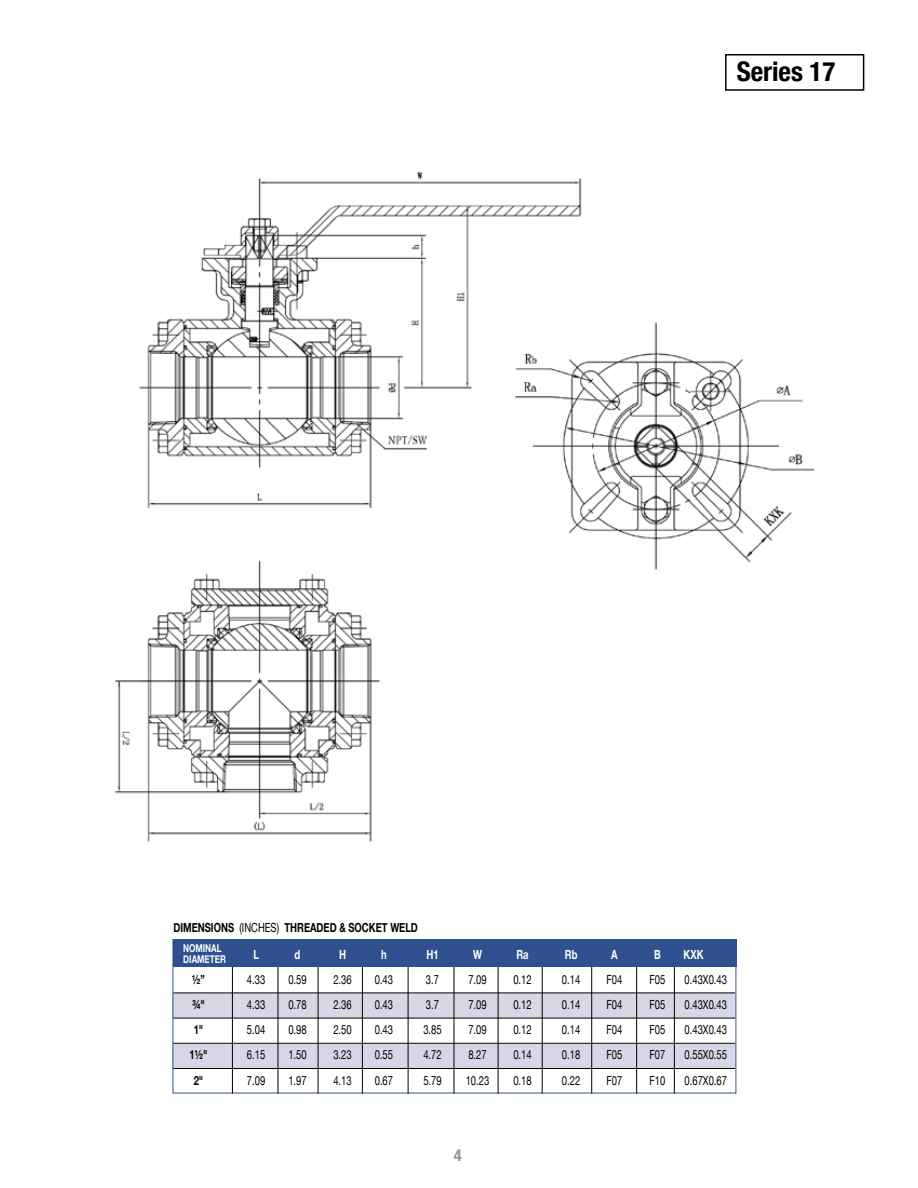
<style>
.page{position:relative;width:918px;height:1188px;background:#fff}
.page>*{position:absolute;margin:0;border:0;box-sizing:border-box;transform-origin:0 0}
.t1{font:700 condensed 27px "Helvetica Neue";color:#000}
.t2{font:700 condensed 16.5px "Helvetica Neue";color:#919396}
.t3{font:12.6px "Helvetica Neue";color:#000;scale:.75 1}
.t4{font:700 12.6px/27px "Helvetica Neue";color:#000;scale:.75 1}
.t5{font:700 12.6px "Helvetica Neue";color:#fff;scale:.75 1}
.t6{font:700 10.8px/10.8px "Helvetica Neue";color:#fff;scale:.75 1}
.s1{font-weight:400}
.s2{color:#fff}
</style>
<div class="page">
<div style="left:172px;top:993px;width:564px;height:25px;background:#d7d7e6"></div>
<div style="left:172px;top:1044px;width:564px;height:25px;background:#d7d7e6"></div>
<hr style="left:232px;top:967px;width:1px;height:127px;background:#000">
<hr style="left:278px;top:967px;width:1px;height:127px;background:#000">
<hr style="left:318px;top:967px;width:1px;height:127px;background:#000">
<hr style="left:362px;top:967px;width:1px;height:127px;background:#000">
<hr style="left:408px;top:967px;width:1px;height:127px;background:#000">
<hr style="left:454px;top:967px;width:1px;height:127px;background:#000">
<hr style="left:498px;top:967px;width:1px;height:127px;background:#000">
<hr style="left:542px;top:967px;width:1px;height:127px;background:#000">
<hr style="left:591px;top:967px;width:1px;height:127px;background:#000">
<hr style="left:636px;top:967px;width:1px;height:127px;background:#000">
<hr style="left:674px;top:967px;width:1px;height:127px;background:#000">
<div style="left:173px;top:940px;width:563px;height:27px;background:#30518f"></div>
<hr style="left:173px;top:992px;width:562px;height:1px;background:#000">
<hr style="left:173px;top:1018px;width:562px;height:1px;background:#000">
<hr style="left:173px;top:1043px;width:562px;height:1px;background:#000">
<hr style="left:173px;top:1068px;width:562px;height:1px;background:#000">
<div style="left:725px;top:54px;width:139px;height:37px;border:2px solid #000"></div>
<img style="left:114px;top:171px;width:701px;height:671px">
<h1 class="t1" style="left:737px;top:49px;width:100px">Series 17</h1>
<p class="t4" style="left:253px;top:914px;width:221px;text-indent:-80px">DIMENSIONS <span class="s1">(INCHES)</span> THREADED &amp; SOCKET WELD<br><span class="s2">L</span></p>
<p class="t6" style="left:183px;top:944px;width:58px">NOMINAL<br>DIAMETER</p>
<p class="t5" style="left:295px;top:944px;width:9px">d</p>
<p class="t5" style="left:339px;top:944px;width:11px">H</p>
<p class="t5" style="left:381px;top:944px;width:9px">h</p>
<p class="t5" style="left:426px;top:944px;width:18px">H1</p>
<p class="t5" style="left:473px;top:944px;width:13px">W</p>
<p class="t5" style="left:516px;top:944px;width:18px">Ra</p>
<p class="t5" style="left:565px;top:944px;width:18px">Rb</p>
<p class="t5" style="left:611px;top:944px;width:10px">A</p>
<p class="t5" style="left:654px;top:944px;width:10px">B</p>
<p class="t5" style="left:684px;top:944px;width:28px">KXK</p>
<p class="t4" style="left:192px;top:966px;width:19px">½”</p>
<p class="t3" style="left:247px;top:970px;width:26px">4.33</p>
<p class="t3" style="left:288px;top:970px;width:26px">0.59</p>
<p class="t3" style="left:333px;top:970px;width:26px">2.36</p>
<p class="t3" style="left:375px;top:970px;width:26px">0.43</p>
<p class="t3" style="left:426px;top:970px;width:19px">3.7</p>
<p class="t3" style="left:468px;top:970px;width:26px">7.09</p>
<p class="t3" style="left:513px;top:970px;width:26px">0.12</p>
<p class="t3" style="left:562px;top:970px;width:26px">0.14</p>
<p class="t3" style="left:606px;top:970px;width:23px">F04</p>
<p class="t3" style="left:650px;top:970px;width:23px">F05</p>
<p class="t3" style="left:685px;top:970px;width:58px">0.43X0.43</p>
<p class="t4" style="left:192px;top:991px;width:19px">¾"</p>
<p class="t3" style="left:247px;top:996px;width:26px">4.33</p>
<p class="t3" style="left:288px;top:996px;width:26px">0.78</p>
<p class="t3" style="left:333px;top:996px;width:26px">2.36</p>
<p class="t3" style="left:375px;top:996px;width:26px">0.43</p>
<p class="t3" style="left:426px;top:996px;width:19px">3.7</p>
<p class="t3" style="left:468px;top:996px;width:26px">7.09</p>
<p class="t3" style="left:513px;top:996px;width:26px">0.12</p>
<p class="t3" style="left:562px;top:996px;width:26px">0.14</p>
<p class="t3" style="left:606px;top:996px;width:23px">F04</p>
<p class="t3" style="left:650px;top:996px;width:23px">F05</p>
<p class="t3" style="left:685px;top:996px;width:58px">0.43X0.43</p>
<p class="t4" style="left:194px;top:1017px;width:14px">1"</p>
<p class="t3" style="left:247px;top:1021px;width:26px">5.04</p>
<p class="t3" style="left:288px;top:1021px;width:26px">0.98</p>
<p class="t3" style="left:333px;top:1021px;width:26px">2.50</p>
<p class="t3" style="left:375px;top:1021px;width:26px">0.43</p>
<p class="t3" style="left:423px;top:1021px;width:26px">3.85</p>
<p class="t3" style="left:468px;top:1021px;width:26px">7.09</p>
<p class="t3" style="left:513px;top:1021px;width:26px">0.12</p>
<p class="t3" style="left:562px;top:1021px;width:26px">0.14</p>
<p class="t3" style="left:606px;top:1021px;width:23px">F04</p>
<p class="t3" style="left:650px;top:1021px;width:23px">F05</p>
<p class="t3" style="left:685px;top:1021px;width:58px">0.43X0.43</p>
<p class="t4" style="left:190px;top:1042px;width:26px">1½"</p>
<p class="t3" style="left:247px;top:1046px;width:26px">6.15</p>
<p class="t3" style="left:288px;top:1046px;width:26px">1.50</p>
<p class="t3" style="left:333px;top:1046px;width:26px">3.23</p>
<p class="t3" style="left:375px;top:1046px;width:26px">0.55</p>
<p class="t3" style="left:423px;top:1046px;width:26px">4.72</p>
<p class="t3" style="left:468px;top:1046px;width:26px">8.27</p>
<p class="t3" style="left:513px;top:1046px;width:26px">0.14</p>
<p class="t3" style="left:562px;top:1046px;width:26px">0.18</p>
<p class="t3" style="left:606px;top:1046px;width:23px">F05</p>
<p class="t3" style="left:650px;top:1046px;width:23px">F07</p>
<p class="t3" style="left:685px;top:1046px;width:58px">0.55X0.55</p>
<p class="t4" style="left:194px;top:1067px;width:14px">2"</p>
<p class="t3" style="left:247px;top:1071px;width:26px">7.09</p>
<p class="t3" style="left:288px;top:1071px;width:26px">1.97</p>
<p class="t3" style="left:333px;top:1071px;width:26px">4.13</p>
<p class="t3" style="left:375px;top:1071px;width:26px">0.67</p>
<p class="t3" style="left:423px;top:1071px;width:26px">5.79</p>
<p class="t3" style="left:466px;top:1071px;width:33px">10.23</p>
<p class="t3" style="left:513px;top:1071px;width:26px">0.18</p>
<p class="t3" style="left:562px;top:1071px;width:26px">0.22</p>
<p class="t3" style="left:606px;top:1071px;width:23px">F07</p>
<p class="t3" style="left:650px;top:1071px;width:23px">F10</p>
<p class="t3" style="left:685px;top:1071px;width:58px">0.67X0.67</p>
<h2 class="t2" style="left:454px;top:1142px;width:9px">4</h2>
</div>
